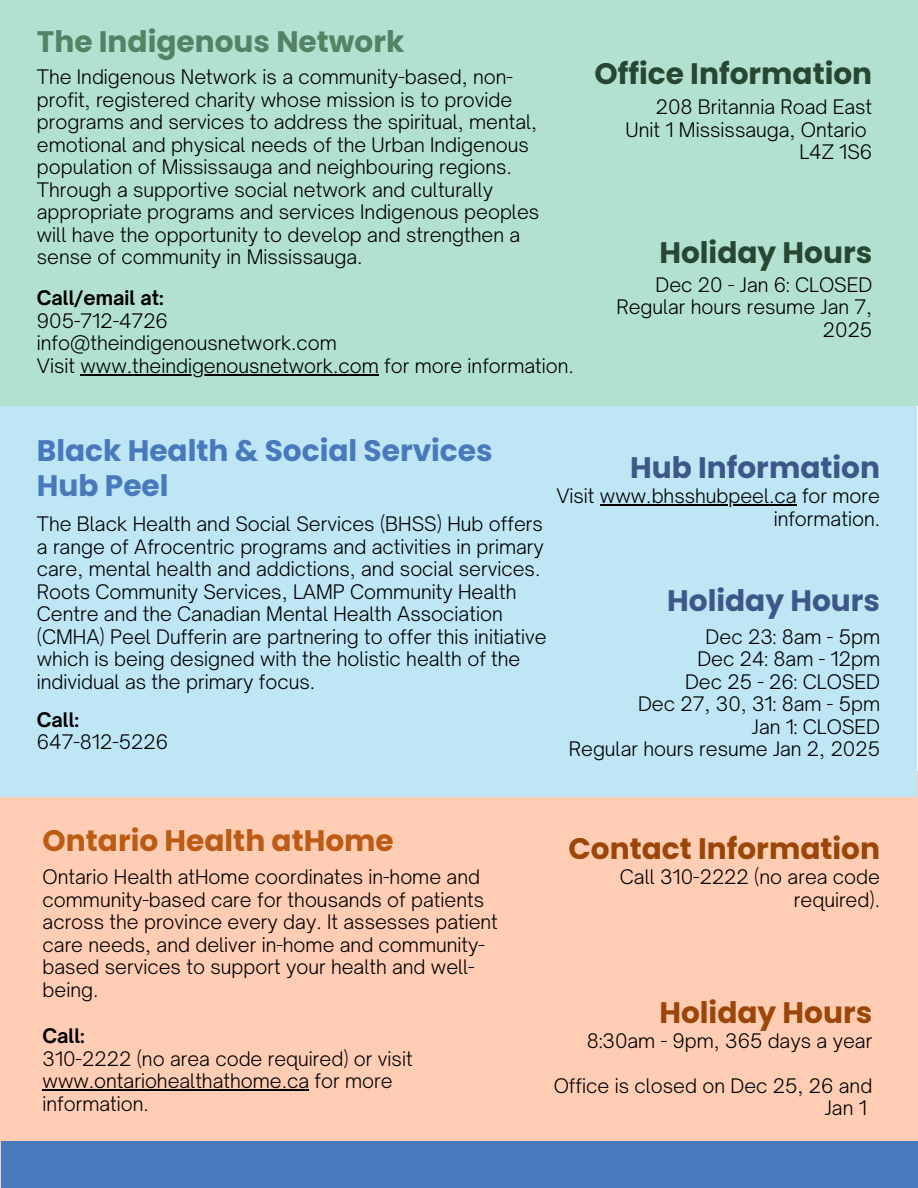
<style>
.page{position:relative;width:918px;height:1188px;background:#fff}
.page>*{position:absolute;margin:0;border:0;box-sizing:border-box;transform-origin:0 0}
.t1{font:700 29.7px/34.8px "Poppins";color:#4979bd}
.t2{font:700 29.7px "Poppins";color:#9b4507}
.t3{font:700 29.7px "Poppins";color:#284733}
.t4{font:700 29.7px "Poppins";color:#3e5789}
.t5{font:700 29.7px "Poppins";color:#548265}
.t6{font:700 29.7px "Poppins";color:#bd5a13}
.t7{font:300 19.2px/22.5px "Open Sauce One";color:#000}
.t8{font:700 19.2px "Open Sauce One";color:#000}
</style>
<div class="page">
<div style="left:0;top:771px;width:918px;height:417px;background:#ffcdb4"></div>
<hr style="left:43px;top:1090px;width:266px;height:1px;background:#000">
<div style="left:1px;top:406px;width:916px;height:391px;background:#bee6f5"></div>
<hr style="left:600px;top:504px;width:197px;height:1px;background:#000">
<div style="left:0;top:0;width:918px;height:406px;background:#b2e1d2"></div>
<hr style="left:81px;top:374px;width:298px;height:1px;background:#000">
<div style="left:1px;top:1141px;width:917px;height:47px;background:#4979bd"></div>
<p class="t5" style="left:37px;top:21px;width:369px">The Indigenous Network</p>
<p class="t7" style="left:37px;top:66px;width:504px">The Indigenous Network is a community-based, non&shy;profit, registered charity whose mission is to provide programs and services to address the spiritual, mental, emotional and physical needs of the Urban Indigenous population of Mississauga and neighbouring regions.<br>Through a supportive social network and culturally appropriate programs and services Indigenous peoples will have the opportunity to develop and strengthen a sense of community in Mississauga.</p>
<p class="t8" style="left:37px;top:286px;width:128px">Call/email at:</p>
<h1 class="t7" style="left:37px;top:309px;width:133px">905-712-4726</h1>
<h1 class="t7" style="left:37px;top:332px;width:302px">info@theindigenousnetwork.com</h1>
<p class="t7" style="left:37px;top:354px;width:539px">Visit www.theindigenousnetwork.com for more information.</p>
<h1 class="t3" style="left:595px;top:53px;width:279px">Office Information</h1>
<p class="t7" style="left:656px;top:96px;width:218px">208 Britannia Road East</p>
<p class="t7" style="left:626px;top:118px;width:243px">Unit 1 Mississauga, Ontario</p>
<p class="t7" style="left:799px;top:141px;width:74px">L4Z 1S6</p>
<p class="t3" style="left:659px;top:232px;width:214px">Holiday Hours</p>
<p class="t7" style="left:656px;top:273px;width:218px">Dec 20 - Jan 6: CLOSED</p>
<p class="t7" style="left:616px;top:296px;width:257px;text-align:right">Regular hours resume Jan 7,<br>2025</p>
<p class="t1" style="left:37px;top:434px;width:457px">Black Health &amp; Social Services<br>Hub Peel</p>
<p class="t7" style="left:37px;top:513px;width:511px">The Black Health and Social Services (BHSS) Hub offers a range of Afrocentric programs and activities in primary care, mental health and addictions, and social services.<br>Roots Community Services, LAMP Community Health Centre and the Canadian Mental Health Association (CMHA) Peel Dufferin are partnering to offer this initiative which is being designed with the holistic health of the individual as the primary focus.</p>
<p class="t8" style="left:37px;top:708px;width:44px">Call:</p>
<p class="t7" style="left:37px;top:731px;width:133px">647-812-5226</p>
<h1 class="t4" style="left:630px;top:446px;width:251px">Hub Information</h1>
<p class="t7" style="left:556px;top:484px;width:325px">Visit www.bhsshubpeel.ca for more</p>
<p class="t7" style="left:774px;top:507px;width:108px">information.</p>
<h1 class="t4" style="left:667px;top:580px;width:214px">Holiday Hours</h1>
<p class="t7" style="left:706px;top:625px;width:176px">Dec 23: 8am - 5pm</p>
<p class="t7" style="left:697px;top:648px;width:184px">Dec 24: 8am - 12pm</p>
<h1 class="t7" style="left:685px;top:670px;width:196px">Dec 25 - 26: CLOSED</h1>
<p class="t7" style="left:638px;top:693px;width:243px">Dec 27, 30, 31: 8am - 5pm</p>
<p class="t7" style="left:752px;top:715px;width:130px">Jan 1: CLOSED</p>
<p class="t7" style="left:569px;top:738px;width:313px">Regular hours resume Jan 2, 2025</p>
<h1 class="t6" style="left:43px;top:819px;width:353px">Ontario Health atHome</h1>
<h1 class="t7" style="left:43px;top:865px;width:457px">Ontario Health atHome coordinates in-home and community-based care for thousands of patients across the province every day. It assesses patient care needs, and deliver in-home and community&shy;based services to support your health and well&shy;being.</h1>
<p class="t8" style="left:43px;top:1024px;width:44px">Call:</p>
<p class="t7" style="left:43px;top:1047px;width:372px">310-2222 (no area code required) or visit www.ontariohealthathome.ca for more information.</p>
<p class="t2" style="left:568px;top:828px;width:313px">Contact Information</p>
<p class="t7" style="left:620px;top:865px;width:262px;text-align:right">Call 310-2222 (no area code required).</p>
<p class="t2" style="left:659px;top:992px;width:214px">Holiday Hours</p>
<h1 class="t7" style="left:587px;top:1029px;width:287px">8:30am - 9pm, 365 days a year</h1>
<p class="t7" style="left:554px;top:1074px;width:320px;text-align:right">Office is closed on Dec 25, 26 and<br>Jan 1</p>
</div>
